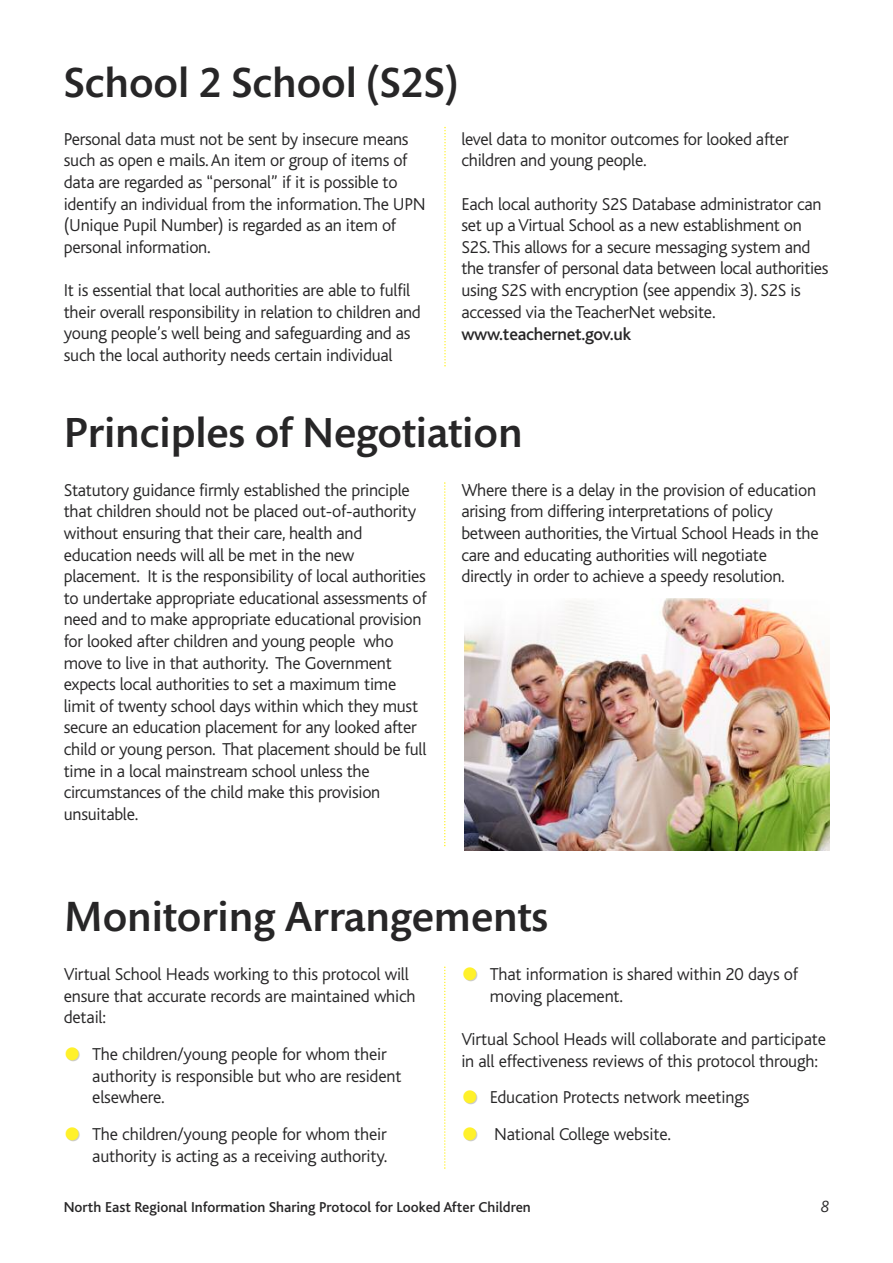
<style>
.page{position:relative;width:893px;height:1263px;background:#fff}
.page>*{position:absolute;margin:0;border:0;box-sizing:border-box;transform-origin:0 0}
.t1{font:500 42.75px "Mundo Sans";color:#272627}
.t2{font:300 18px/21.6px "Bliss";letter-spacing:-.015em;color:#272627}
.t3{font:500 18px "Bliss";letter-spacing:-.015em;color:#272627}
.t4{font:italic 16.5px "Mundo Sans";color:#272627}
.t5{font:500 15px "Bliss";color:#272627}
.s1{color:#ccc}
</style>
<div class="page">
<svg style="left:444px;top:127px;width:2px;height:239px"></svg>
<svg style="left:444px;top:482px;width:2px;height:364px"></svg>
<svg style="left:444px;top:966px;width:2px;height:203px"></svg>
<img style="left:464px;top:598px;width:365px;height:252px">
<h1 class="t1" style="left:64px;top:66px;width:396px">School 2 School (S2S)</h1>
<p class="t2" style="left:64px;top:130px;width:364px">Personal data must not be sent by insecure means such as open e mails.An item or group of items of data are regarded as “personal” if it is possible to identify an individual from the information.The UPN (Unique Pupil Number) is regarded as an item of personal information.</p>
<p class="t2" style="left:64px;top:281px;width:359px">It is essential that local authorities are able to fulfil their overall responsibility in relation to children and young people’s well being and safeguarding and as such the local authority needs certain individual</p>
<p class="t2" style="left:461px;top:130px;width:329px">level data to monitor outcomes for looked after children and young people.</p>
<p class="t2" style="left:461px;top:195px;width:369px">Each local authority S2S Database administrator can set up aVirtual School as a new establishment on S2S.This allows for a secure messaging system and the transfer of personal data between local authorities using S2S with encryption (see appendix 3). S2S is accessed via the TeacherNet website.</p>
<p class="t3" style="left:461px;top:328px;width:171px">www.teachernet.gov.uk</p>
<h1 class="t1" style="left:64px;top:416px;width:460px">Principles of Negotiation</h1>
<p class="t2" style="left:64px;top:481px;width:365px">Statutory guidance firmly established the principle that children should not be placed out-of-authority without ensuring that their care, health and education needs will all be met in the new placement. It is the responsibility of local authorities to undertake appropriate educational assessments of need and to make appropriate educational provision for looked after children and young people who move to live in that authority. The Government expects local authorities to set a maximum time limit of twenty school days within which they must secure an education placement for any looked after child or young person. That placement should be full time in a local mainstream school unless the circumstances of the child make this provision unsuitable.</p>
<p class="t2" style="left:461px;top:481px;width:359px">Where there is a delay in the provision of education arising from differing interpretations of policy between authorities, theVirtual School Heads in the care and educating authorities will negotiate directly in order to achieve a speedy resolution.</p>
<h1 class="t1" style="left:64px;top:901px;width:486px">Monitoring Arrangements</h1>
<p class="t2" style="left:64px;top:965px;width:353px">Virtual School Heads working to this protocol will ensure that accurate records are maintained which detail:</p>
<p class="t2" style="left:92px;top:1045px;width:311px;text-indent:-26px"><span class="s1">●</span> The children/young people for whom their authority is responsible but who are resident elsewhere.</p>
<p class="t2" style="left:66px;top:1125px;width:323px;text-align:right"><span class="s1">●</span> The children/young people for whom their authority is acting as a receiving authority.</p>
<p class="t2" style="left:490px;top:965px;width:310px;text-indent:-26px"><span class="s1">●</span> That information is shared within 20 days of moving placement.</p>
<p class="t2" style="left:461px;top:1030px;width:366px">Virtual School Heads will collaborate and participate in all effectiveness reviews of this protocol through:</p>
<p class="t2" style="left:464px;top:1088px;width:287px"><span class="s1">●</span> Education Protects network meetings</p>
<p class="t2" style="left:464px;top:1125px;width:209px"><span class="s1">●</span> National College website.</p>
<p class="t5" style="left:64px;top:1202px;width:469px">North East Regional Information Sharing Protocol for Looked After Children</p>
<p class="t4" style="left:821px;top:1200px;width:10px">8</p>
</div>
